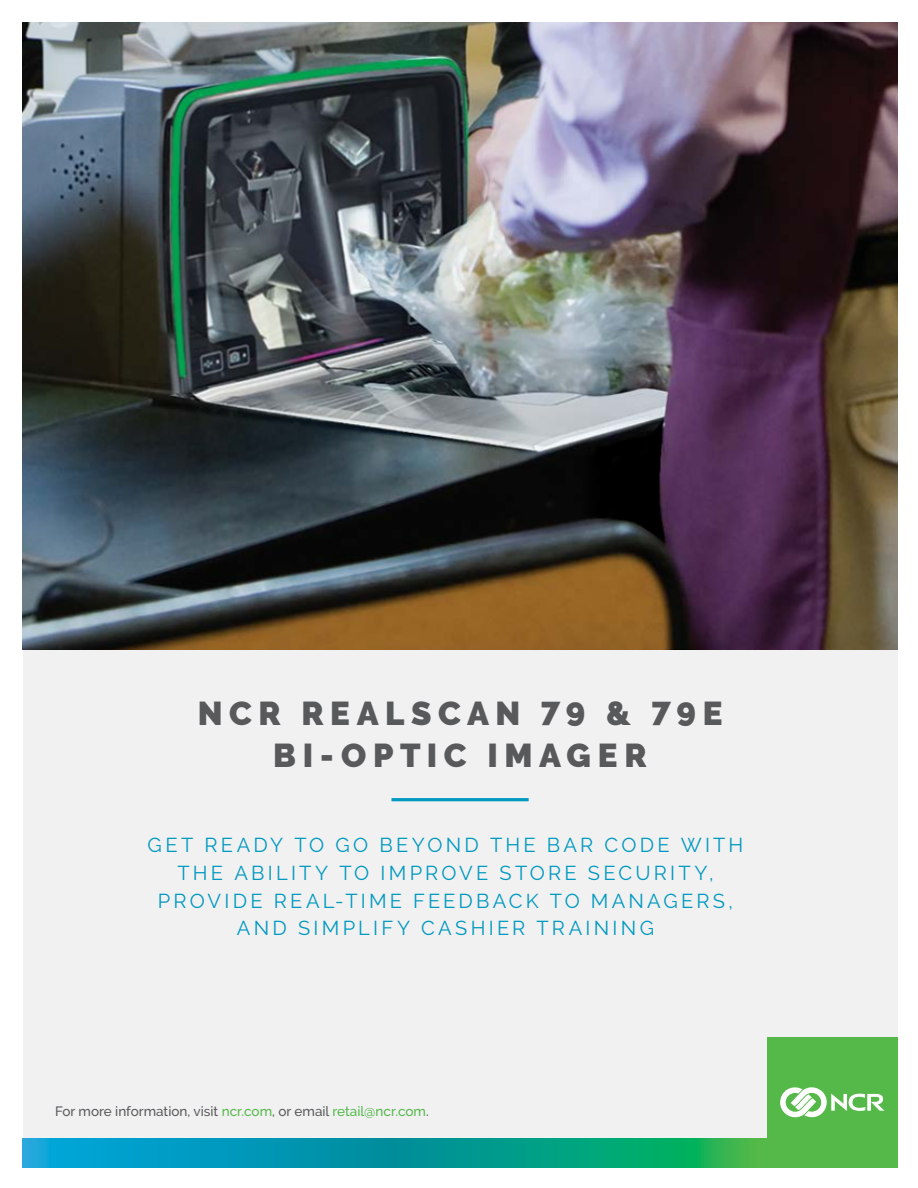
<style>
.page{position:relative;width:918px;height:1188px;background:#fff}
.page>*{position:absolute;margin:0;border:0;box-sizing:border-box;transform-origin:0 0}
.t1{font:900 33px/42px "Raleway";letter-spacing:.2em;color:#58595b;text-align:center}
.t2{font:20.1px/27.6px "Raleway";letter-spacing:.16em;color:#0099bf;text-align:center}
.t3{font:500 13.5px "Raleway";color:#58595b}
.s1{color:#54b948}
</style>
<div class="page">
<div style="left:23px;top:23px;width:874px;height:1144px;background:#f1f1f2"></div>
<img style="left:23px;top:23px;width:874px;height:626px">
<svg style="left:23px;top:1138px;width:744px;height:29px"></svg>
<hr style="left:391px;top:798px;width:138px;height:3px;background:#0099bf">
<div style="left:767px;top:1037px;width:130px;height:130px;background:#54b948"></div>
<svg style="left:780px;top:1087px;width:104px;height:30px"></svg>
<h1 class="t1" style="left:198px;top:693px;width:526px">NCR REALSCAN 79 &amp; 79E<br>BI-OPTIC IMAGER</h1>
<p class="t2" style="left:148px;top:831px;width:597px">GET READY TO GO BEYOND THE BAR CODE WITH THE ABILITY TO IMPROVE STORE SECURITY, PROVIDE REAL-TIME FEEDBACK TO MANAGERS, AND SIMPLIFY CASHIER TRAINING</p>
<p class="t3" style="left:55px;top:1104px;width:375px">For more information, visit <span class="s1">ncr.com</span>, or email <span class="s1">retail@ncr.com</span>.</p>
</div>
